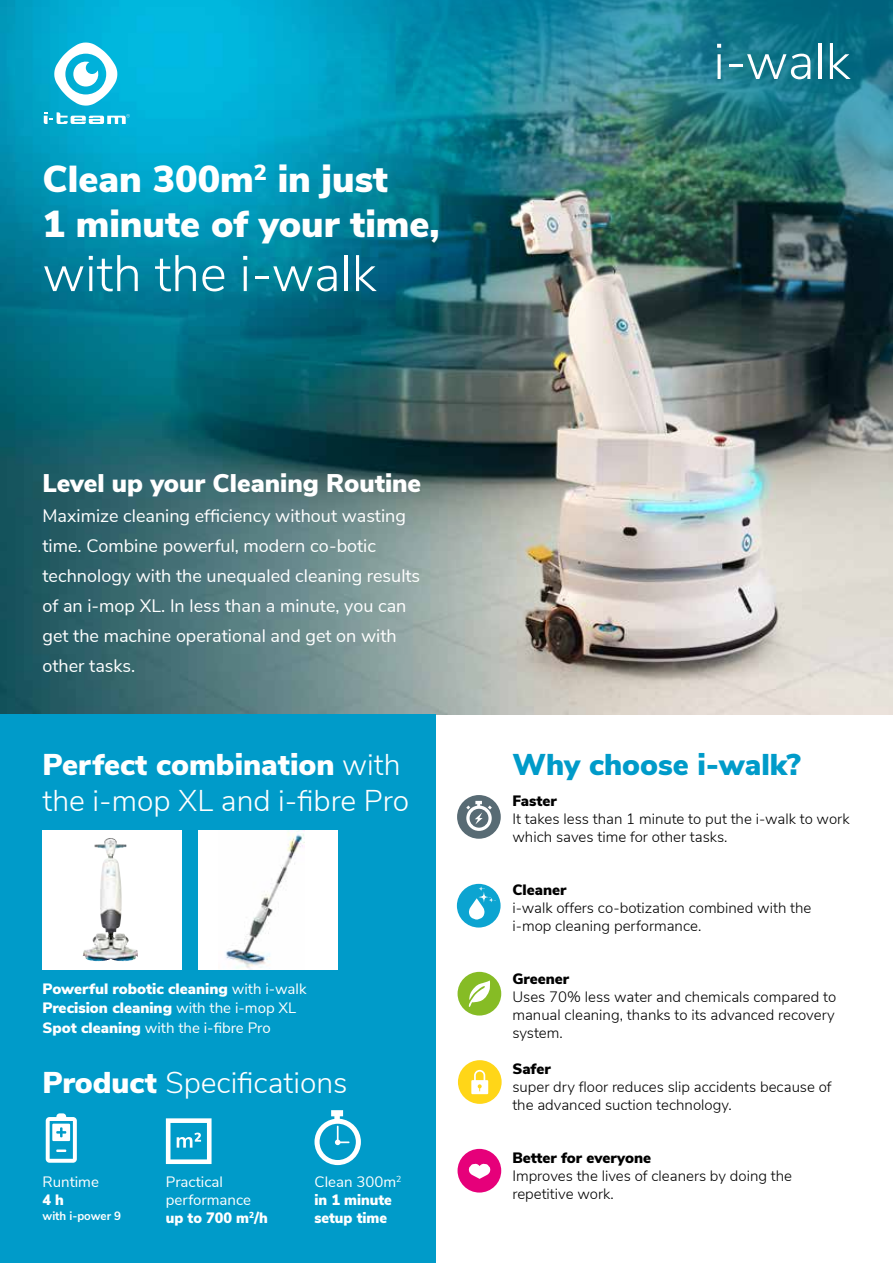
<style>
.page{position:relative;width:893px;height:1263px;background:#fff}
.page>*{position:absolute;margin:0;border:0;box-sizing:border-box;transform-origin:0 0}
.t1{font:300 51px "Nunito Sans";color:#fff}
.t2{font:900 37.5px/45px "Nunito Sans";color:#fff}
.t3{font:300 30px/36px "Nunito Sans";color:#fff}
.t4{font:900 30px "Nunito Sans";color:#009bc9}
.t5{font:900 25.5px "Nunito Sans";color:#fff}
.t6{font:18px/30px "Nunito Sans";color:#fff}
.t7{font:300 15px/18px "Nunito Sans";color:#000}
.t8{font:900 15px/19.5px "Nunito Sans";color:#fff}
.t9{font:900 15px "Nunito Sans";color:#000}
.t10{font:15px/18px "Nunito Sans";color:#fff}
.t11{font:900 15px/18px "Nunito Sans";color:#fff;scale:.96 1}
.t12{font:700 12px "Nunito Sans";color:#fff;scale:.96 1}
.s1{font-weight:900}
.s2{font-weight:400}
</style>
<div class="page">
<img style="left:0;top:0;width:893px;height:714px">
<img style="left:212px;top:0;width:681px;height:300px">
<div style="left:0;top:714px;width:436px;height:549px;background:#009bc9"></div>
<svg style="left:54px;top:43px;width:63px;height:63px"></svg>
<svg style="left:44px;top:112px;width:86px;height:12px"></svg>
<div style="left:457px;top:795px;width:44px;height:44px;background:#586b74;border-radius:50%"></div>
<svg style="left:466px;top:801px;width:26px;height:30px"></svg>
<div style="left:457px;top:884px;width:44px;height:43px;background:#0ca4d1;border-radius:50%"></div>
<svg style="left:469px;top:886px;width:25px;height:33px"></svg>
<div style="left:458px;top:972px;width:43px;height:43px;background:#86bc25;border-radius:50%"></div>
<svg style="left:468px;top:980px;width:22px;height:27px"></svg>
<div style="left:458px;top:1060px;width:44px;height:44px;background:#ffd618;border-radius:50%"></div>
<svg style="left:471px;top:1070px;width:17px;height:24px"></svg>
<div style="left:458px;top:1149px;width:43px;height:43px;background:#e6007a;border-radius:50%"></div>
<svg style="left:468px;top:1163px;width:23px;height:16px"></svg>
<div style="left:43px;top:830px;width:139px;height:140px;background:#fff"></div>
<img style="left:83px;top:838px;width:25px;height:114px">
<div style="left:198px;top:830px;width:140px;height:140px;background:#fff"></div>
<img style="left:225px;top:830px;width:79px;height:139px">
<svg style="left:46px;top:1113px;width:31px;height:50px"></svg>
<svg style="left:166px;top:1118px;width:46px;height:46px"></svg>
<svg style="left:314px;top:1110px;width:47px;height:55px"></svg>
<h2 class="t2" style="left:43px;top:155px;width:399px">Clean 300m<sup>2</sup> in just<br>1 minute of your time,</h2>
<h1 class="t1" style="left:43px;top:236px;width:336px">with the i-walk</h1>
<h3 class="t5" style="left:43px;top:464px;width:380px">Level up your Cleaning Routine</h3>
<p class="t6" style="left:43px;top:499px;width:379px">Maximize cleaning efficiency without wasting time. Combine powerful, modern co-botic technology with the unequaled cleaning results of an i-mop XL. In less than a minute, you can get the machine operational and get on with other tasks.</p>
<h3 class="t3" style="left:43px;top:744px;width:368px"><span class="s1">Perfect combination</span> with the i-mop XL and i-fibre Pro</h3>
<p class="t8" style="left:43px;top:978px;width:265px">Powerful robotic cleaning <span class="s2">with i-walk<br></span>Precision cleaning <span class="s2">with the i-mop XL<br></span>Spot cleaning <span class="s2">with the i-fibre Pro</span></p>
<h3 class="t3" style="left:43px;top:1062px;width:307px"><span class="s1">Product</span> Specifications</h3>
<p class="t10" style="left:43px;top:1172px;width:58px">Runtime</p>
<p class="t11" style="left:43px;top:1191px;width:24px">4 h</p>
<p class="t12" style="left:43px;top:1207px;width:83px">with i-power 9</p>
<p class="t10" style="left:166px;top:1172px;width:104px">Practical performance <span class="s1">up to 700 m</span><sup>2</sup><span class="s1">/h</span></p>
<p class="t11" style="left:314px;top:1173px;width:92px"><span class="s2">Clean 300m</span><sup>2 </sup>in 1 minute setup time</p>
<h1 class="t1" style="left:713px;top:24px;width:138px">i-walk</h1>
<h3 class="t4" style="left:512px;top:742px;width:290px">Why choose i-walk?</h3>
<p class="t7" style="left:512px;top:808px;width:339px">It takes less than 1 minute to put the i-walk to work which saves time for other tasks.</p>
<p class="t9" style="left:512px;top:789px;width:46px">Faster</p>
<p class="t9" style="left:512px;top:879px;width:56px">Cleaner</p>
<p class="t7" style="left:512px;top:898px;width:301px">i-walk offers co-botization combined with the i-mop cleaning performance.</p>
<p class="t9" style="left:512px;top:968px;width:58px">Greener</p>
<p class="t7" style="left:512px;top:987px;width:325px;text-align:justify">Uses 70% less water and chemicals compared to manual cleaning, thanks to its advanced recovery system.</p>
<p class="t7" style="left:512px;top:1076px;width:321px">super dry floor reduces slip accidents because of the advanced suction technology.</p>
<p class="t9" style="left:512px;top:1057px;width:40px">Safer</p>
<p class="t9" style="left:512px;top:1147px;width:140px">Better for everyone</p>
<p class="t7" style="left:512px;top:1166px;width:281px">Improves the lives of cleaners by doing the repetitive work.</p>
</div>
